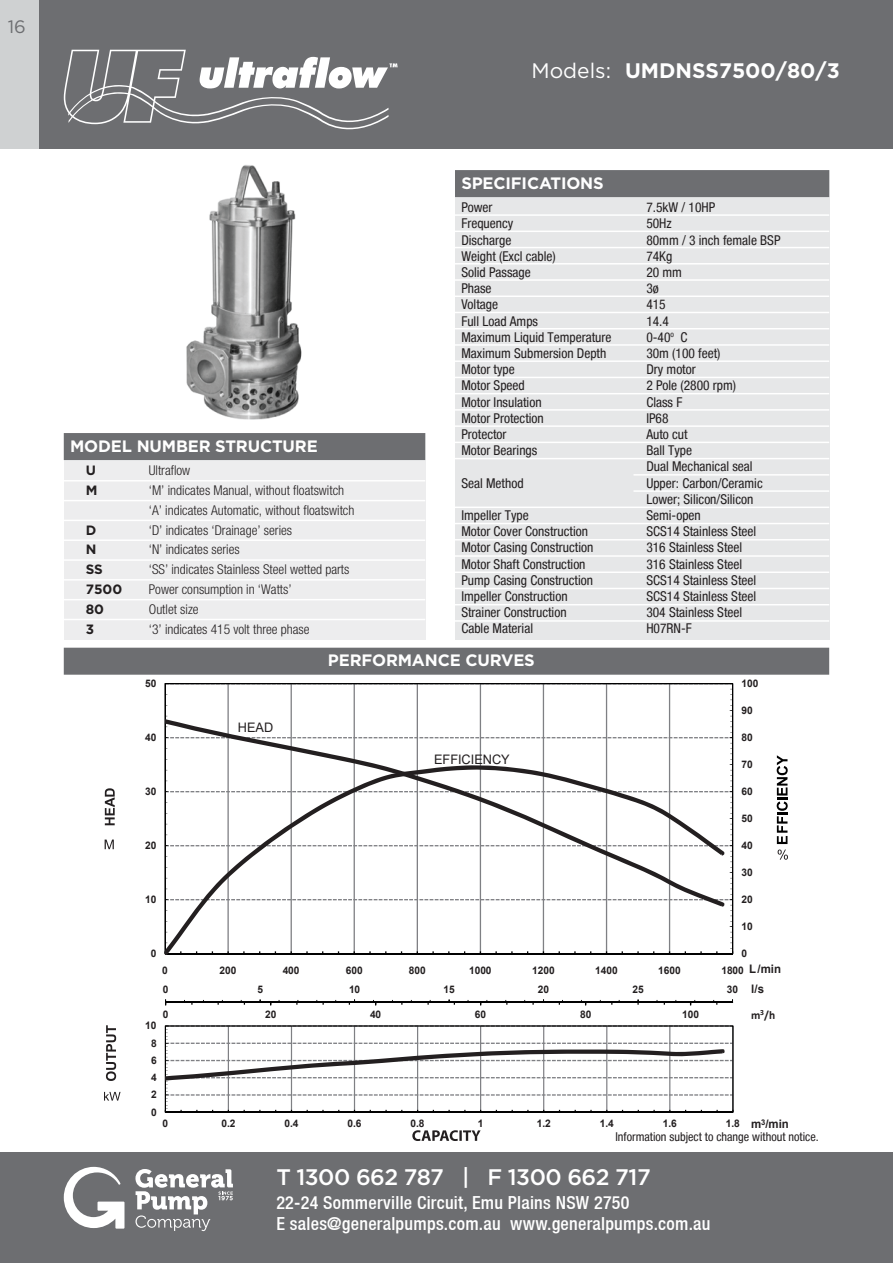
<style>
.page{position:relative;width:893px;height:1263px;background:#fff}
.page>*{position:absolute;margin:0;border:0;box-sizing:border-box;transform-origin:0 0}
.t1{font:500 22.5px "Gotham";letter-spacing:-.025em;color:#fff}
.t2{font:700 21px "Gotham";color:#fff}
.t3{font:500 condensed 18px/21px "Helvetica Neue";letter-spacing:.015em;color:#fff}
.t4{font:18px "Gotham";color:#6d6e71}
.t5{font:700 16.5px "Gotham";letter-spacing:-.01em;color:#fff}
.t6{font:condensed 13.5px/16.2px "Helvetica Neue Condensed";color:#231f20}
.t7{font:300 condensed 13.5px/19.8px "Helvetica Neue";color:#231f20}
.t8{font:700 13.5px/19.8px "Gotham";color:#231f20}
.t9{font:13.05px "Arial";color:#231f20}
.t10{font:condensed 12.15px "Helvetica Neue Condensed";color:#231f20}
.t11{font:700 11.7px "Arial";color:#231f20}
.t12{font:700 11.7px "Calibri";color:#231f20}
.t13{font:700 10.5px "Arial";color:#231f20}
.s1{font-weight:400}
</style>
<div class="page">
<div style="left:0;top:0;width:893px;height:149px;background:#6d6e71"></div>
<div style="left:0;top:1152px;width:893px;height:111px;background:#6d6e71"></div>
<div style="left:0;top:0;width:38px;height:149px;background:#cfd1d2"></div>
<div style="left:64px;top:648px;width:765px;height:27px;background:#6d6e71"></div>
<svg style="left:64px;top:50px;width:334px;height:79px"></svg>
<svg style="left:64px;top:1167px;width:60px;height:61px"></svg>
<svg style="left:135px;top:1169px;width:98px;height:62px"></svg>
<div style="left:64px;top:433px;width:361px;height:207px;background:#ededee"></div>
<div style="left:64px;top:433px;width:361px;height:27px;background:#6d6e71"></div>
<hr style="left:64px;top:480px;width:361px;height:1px;background:#fff">
<hr style="left:64px;top:500px;width:361px;height:1px;background:#fff">
<hr style="left:64px;top:520px;width:361px;height:1px;background:#fff">
<hr style="left:64px;top:539px;width:361px;height:2px;background:#fff">
<hr style="left:64px;top:559px;width:361px;height:2px;background:#fff">
<hr style="left:64px;top:579px;width:361px;height:2px;background:#fff">
<hr style="left:64px;top:599px;width:361px;height:1px;background:#fff">
<hr style="left:64px;top:619px;width:361px;height:1px;background:#fff">
<div style="left:455px;top:170px;width:374px;height:470px;background:#e6e7e8"></div>
<div style="left:455px;top:170px;width:374px;height:27px;background:#6d6e71"></div>
<hr style="left:455px;top:214px;width:374px;height:2px;background:#fff">
<hr style="left:455px;top:231px;width:374px;height:1px;background:#fff">
<hr style="left:455px;top:247px;width:374px;height:1px;background:#fff">
<hr style="left:455px;top:279px;width:374px;height:2px;background:#fff">
<hr style="left:455px;top:263px;width:374px;height:2px;background:#fff">
<hr style="left:455px;top:295px;width:374px;height:2px;background:#fff">
<hr style="left:455px;top:312px;width:374px;height:1px;background:#fff">
<hr style="left:455px;top:328px;width:374px;height:1px;background:#fff">
<hr style="left:455px;top:344px;width:374px;height:2px;background:#fff">
<hr style="left:455px;top:360px;width:374px;height:2px;background:#fff">
<hr style="left:455px;top:377px;width:374px;height:1px;background:#fff">
<hr style="left:455px;top:393px;width:374px;height:1px;background:#fff">
<hr style="left:455px;top:409px;width:374px;height:2px;background:#fff">
<hr style="left:455px;top:425px;width:374px;height:2px;background:#fff">
<hr style="left:455px;top:442px;width:374px;height:1px;background:#fff">
<hr style="left:633px;top:490px;width:196px;height:2px;background:#fff">
<hr style="left:633px;top:474px;width:196px;height:2px;background:#fff">
<hr style="left:455px;top:507px;width:374px;height:1px;background:#fff">
<hr style="left:455px;top:458px;width:374px;height:1px;background:#fff">
<hr style="left:455px;top:523px;width:374px;height:1px;background:#fff">
<hr style="left:455px;top:539px;width:374px;height:1px;background:#fff">
<hr style="left:455px;top:555px;width:374px;height:2px;background:#fff">
<hr style="left:455px;top:571px;width:374px;height:2px;background:#fff">
<hr style="left:455px;top:588px;width:374px;height:1px;background:#fff">
<hr style="left:455px;top:604px;width:374px;height:1px;background:#fff">
<hr style="left:455px;top:620px;width:374px;height:2px;background:#fff">
<img style="left:186px;top:165px;width:116px;height:255px">
<svg style="left:105px;top:788px;width:10px;height:37px"></svg>
<svg style="left:105px;top:839px;width:9px;height:10px"></svg>
<svg style="left:777px;top:755px;width:11px;height:105px"></svg>
<svg style="left:104px;top:1092px;width:17px;height:8px"></svg>
<svg style="left:106px;top:1025px;width:10px;height:56px"></svg>
<svg style="left:412px;top:1130px;width:69px;height:11px"></svg>
<svg style="left:164px;top:683px;width:566px;height:268px"></svg>
<hr style="left:165px;top:684px;width:1px;height:270px;background:#010101">
<hr style="left:165px;top:953px;width:568px;height:1px;background:#010101">
<svg style="left:730px;top:683px;width:3px;height:270px"></svg>
<svg style="left:165px;top:718px;width:561px;height:45px"></svg>
<svg style="left:165px;top:763px;width:562px;height:192px"></svg>
<svg style="left:165px;top:1025px;width:568px;height:88px"></svg>
<svg style="left:165px;top:999px;width:568px;height:6px"></svg>
<h3 class="t4" style="left:8px;top:15px;width:20px">16</h3>
<p class="t5" style="left:70px;top:435px;width:249px">MODEL NUMBER STRUCTURE</p>
<p class="t8" style="left:86px;top:460px;width:13px">U<br>M</p>
<p class="t8" style="left:86px;top:520px;width:38px">D<br>N<br>SS<br>7500<br>80<br>3</p>
<p class="t7" style="left:149px;top:460px;width:207px">Ultraflow<br>‘M’ indicates Manual, without floatswitch ‘A’ indicates Automatic, without floatswitch ‘D’ indicates ‘Drainage’ series<br>‘N’ indicates series<br>‘SS’ indicates Stainless Steel wetted parts<br>Power consumption in ‘Watts’<br>Outlet size<br>‘3’ indicates 415 volt three phase</p>
<h2 class="t2" style="left:531px;top:56px;width:310px"><span class="s1">Models:</span> UMDNSS7500/80/3</h2>
<p class="t5" style="left:461px;top:172px;width:144px">SPECIFICATIONS</p>
<p class="t6" style="left:461px;top:199px;width:152px">Power<br>Frequency<br>Discharge<br>Weight (Excl cable)<br>Solid Passage<br>Phase<br>Voltage<br>Full Load Amps<br>Maximum Liquid Temperature<br>Maximum Submersion Depth<br>Motor type<br>Motor Speed<br>Motor Insulation<br>Motor Protection<br>Protector<br>Motor Bearings</p>
<p class="t6" style="left:461px;top:475px;width:64px">Seal Method</p>
<p class="t6" style="left:461px;top:507px;width:133px">Impeller Type<br>Motor Cover Construction<br>Motor Casing Construction<br>Motor Shaft Construction<br>Pump Casing Construction<br>Impeller Construction<br>Strainer Construction<br>Cable Material</p>
<p class="t6" style="left:646px;top:199px;width:136px">7.5kW / 10HP<br>50Hz<br>80mm / 3 inch female BSP<br>74Kg<br>20 mm<br>3ø<br>415<br>14.4<br>0-40<sup>o</sup> C<br>30m (100 feet)<br>Dry motor<br>2 Pole (2800 rpm)<br>Class F<br>IP68<br>Auto cut<br>Ball Type<br>Dual Mechanical seal<br>Upper: Carbon/Ceramic<br>Lower; Silicon/Silicon<br>Semi-open<br>SCS14 Stainless Steel<br>316 Stainless Steel<br>316 Stainless Steel<br>SCS14 Stainless Steel<br>SCS14 Stainless Steel<br>304 Stainless Steel<br>H07RN-F</p>
<p class="t5" style="left:328px;top:650px;width:208px">PERFORMANCE CURVES</p>
<p class="t13" style="left:145px;top:676px;width:13px">50</p>
<p class="t13" style="left:741px;top:676px;width:18px">100</p>
<p class="t13" style="left:741px;top:703px;width:13px">90</p>
<p class="t13" style="left:145px;top:730px;width:13px">40</p>
<p class="t9" style="left:238px;top:718px;width:37px">HEAD</p>
<p class="t13" style="left:741px;top:730px;width:13px">80</p>
<p class="t9" style="left:434px;top:751px;width:77px">EFFICIENCY</p>
<p class="t13" style="left:741px;top:757px;width:13px">70</p>
<p class="t13" style="left:145px;top:784px;width:13px">30</p>
<p class="t13" style="left:741px;top:784px;width:13px">60</p>
<p class="t13" style="left:741px;top:811px;width:13px">50</p>
<p class="t13" style="left:145px;top:838px;width:13px">20</p>
<p class="t13" style="left:741px;top:838px;width:13px">40</p>
<p class="t13" style="left:741px;top:865px;width:13px">30</p>
<p class="t13" style="left:145px;top:892px;width:13px">10</p>
<p class="t13" style="left:741px;top:892px;width:13px">20</p>
<p class="t13" style="left:741px;top:919px;width:13px">10</p>
<p class="t13" style="left:151px;top:946px;width:7px">0</p>
<p class="t13" style="left:741px;top:946px;width:7px">0</p>
<p class="t11" style="left:749px;top:961px;width:33px">L/min</p>
<p class="t13" style="left:162px;top:962px;width:7px">0</p>
<p class="t13" style="left:220px;top:962px;width:18px">200</p>
<p class="t13" style="left:283px;top:962px;width:18px">400</p>
<p class="t13" style="left:346px;top:962px;width:18px">600</p>
<p class="t13" style="left:409px;top:962px;width:18px">800</p>
<p class="t13" style="left:469px;top:962px;width:24px">1000</p>
<p class="t13" style="left:532px;top:962px;width:24px">1200</p>
<p class="t13" style="left:595px;top:962px;width:24px">1400</p>
<p class="t13" style="left:658px;top:962px;width:24px">1600</p>
<p class="t13" style="left:721px;top:962px;width:24px">1800</p>
<p class="t13" style="left:163px;top:982px;width:7px">0</p>
<p class="t13" style="left:257px;top:982px;width:7px">5</p>
<p class="t13" style="left:349px;top:982px;width:13px">10</p>
<p class="t13" style="left:444px;top:982px;width:13px">15</p>
<p class="t13" style="left:538px;top:982px;width:13px">20</p>
<p class="t13" style="left:632px;top:982px;width:13px">25</p>
<p class="t13" style="left:727px;top:982px;width:13px">30</p>
<p class="t13" style="left:163px;top:1007px;width:7px">0</p>
<p class="t13" style="left:265px;top:1007px;width:13px">20</p>
<p class="t13" style="left:370px;top:1007px;width:13px">40</p>
<p class="t13" style="left:475px;top:1007px;width:13px">60</p>
<p class="t13" style="left:580px;top:1007px;width:13px">80</p>
<p class="t13" style="left:682px;top:1007px;width:18px">100</p>
<p class="t13" style="left:145px;top:1018px;width:13px">10</p>
<p class="t13" style="left:151px;top:1035px;width:7px">8</p>
<p class="t13" style="left:151px;top:1053px;width:7px">6</p>
<p class="t13" style="left:151px;top:1070px;width:7px">4</p>
<p class="t13" style="left:151px;top:1087px;width:7px">2</p>
<p class="t13" style="left:151px;top:1104px;width:7px">0</p>
<p class="t13" style="left:163px;top:1115px;width:7px">0</p>
<p class="t13" style="left:221px;top:1115px;width:16px">0.2</p>
<p class="t13" style="left:284px;top:1115px;width:16px">0.4</p>
<p class="t13" style="left:347px;top:1115px;width:16px">0.6</p>
<p class="t13" style="left:410px;top:1115px;width:16px">0.8</p>
<p class="t13" style="left:478px;top:1115px;width:7px">1</p>
<p class="t13" style="left:537px;top:1115px;width:16px">1.2</p>
<p class="t13" style="left:600px;top:1115px;width:16px">1.4</p>
<p class="t13" style="left:663px;top:1115px;width:16px">1.6</p>
<p class="t13" style="left:726px;top:1115px;width:16px">1.8</p>
<p class="t11" style="left:751px;top:980px;width:14px">l/s</p>
<p class="t12" style="left:751px;top:1007px;width:26px">m<sup>3</sup>/h</p>
<p class="t11" style="left:751px;top:1116px;width:39px">m<sup>3</sup>/min</p>
<p class="t10" style="left:615px;top:1130px;width:205px">Information subject to change without notice.</p>
<h1 class="t1" style="left:276px;top:1162px;width:376px">T 1300 662 787 | F 1300 662 717</h1>
<h3 class="t3" style="left:276px;top:1191px;width:436px">22-24 Sommerville Circuit, Emu Plains NSW 2750<br>E sales@generalpumps.com.au www.generalpumps.com.au</h3>
</div>
